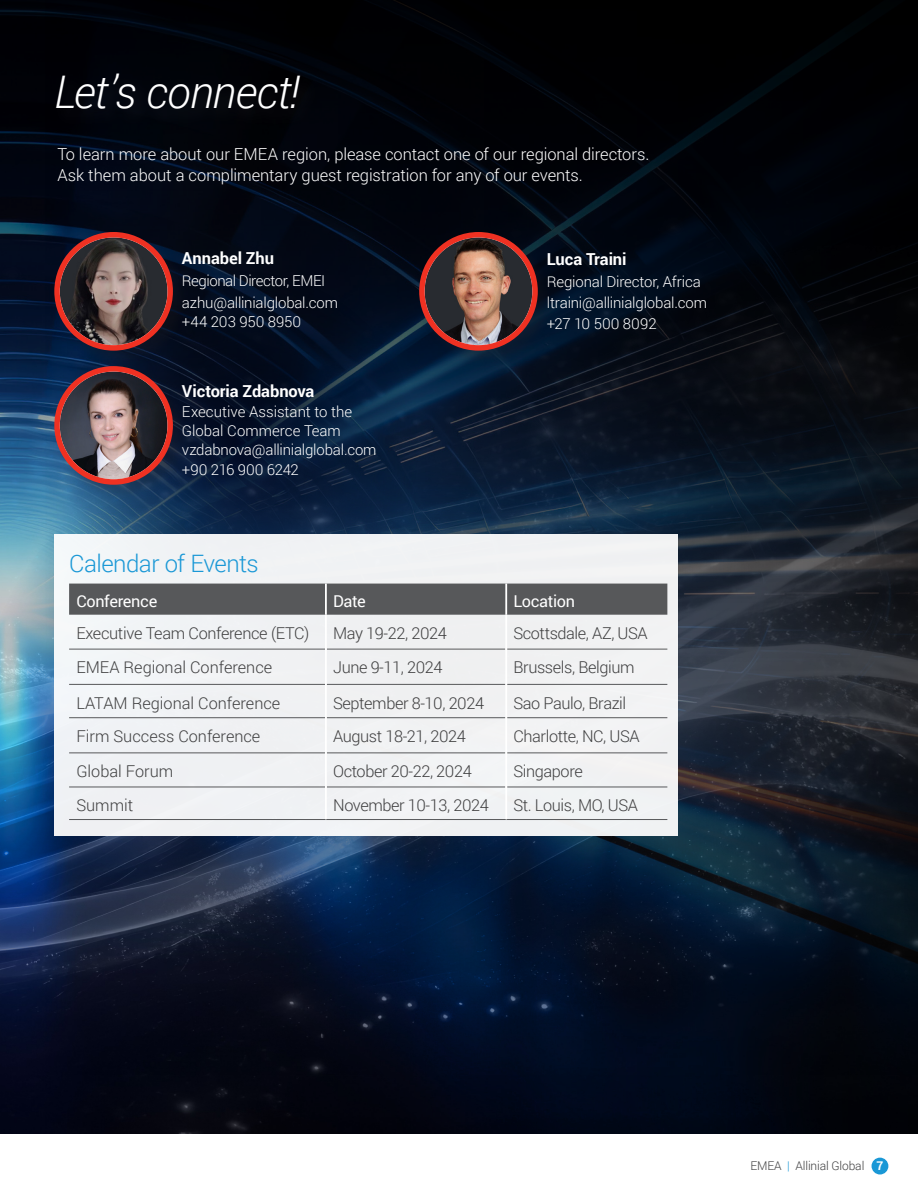
<style>
.page{position:relative;width:918px;height:1188px;background:#fff}
.page>*{position:absolute;margin:0;border:0;box-sizing:border-box;transform-origin:0 0}
.t1{font:italic 300 45px "Roboto";letter-spacing:-.02em;color:#fff}
.subhead{font:300 24px "Roboto";letter-spacing:-.025em;color:#1a98d6}
.subhead-2{font:300 16.5px/21px "Roboto";letter-spacing:-.005em;color:#fff}
.t2{font:700 16.5px "Roboto";letter-spacing:-.005em;color:#fff}
.Paragraph_Style_1{font:300 16.35px "Roboto";letter-spacing:-.025em;color:#3e3e3f}
.Paragraph_Style_1-2{font:300 16.35px "Roboto";color:#3e3e3f}
.subhead-3{font:16.35px "Roboto";letter-spacing:-.02em;color:#fff}
.t3{font:300 15px/19.5px "Roboto";letter-spacing:-.01em;color:#fff}
.t4{font:300 15px "Roboto";letter-spacing:-.03em;color:#fff}
.t5{font:300 12px "Roboto";letter-spacing:-.01em;color:#3e3e3f}
.s1{color:#1a98d6}
.s2{font-weight:700;color:#fff}
</style>
<div class="page">
<div style="left:872px;top:1158px;width:16px;height:16px;background:#1a98d6;border-radius:50%"></div>
<div style="left:45px;top:0;width:873px;height:1134px;background:#000001"></div>
<img style="left:0;top:49px;width:918px;height:1085px">
<div style="left:53px;top:365px;width:137px;height:137px;background:#231f20;opacity:.24"></div>
<svg style="left:57px;top:369px;width:113px;height:113px"></svg>
<img style="left:60px;top:372px;width:107px;height:107px;border-radius:54px">
<div style="left:54px;top:366px;width:119px;height:119px;border:5px solid #ef3122;border-radius:50%"></div>
<div style="left:54px;top:535px;width:623px;height:301px;background:#f0f2f4"></div>
<div style="left:69px;top:584px;width:598px;height:31px;background:#57585a"></div>
<hr style="left:69px;top:649px;width:256px;height:1px;background:#57585a">
<hr style="left:327px;top:649px;width:178px;height:1px;background:#57585a">
<hr style="left:507px;top:649px;width:160px;height:1px;background:#57585a">
<hr style="left:327px;top:684px;width:178px;height:1px;background:#57585a">
<hr style="left:507px;top:684px;width:160px;height:1px;background:#57585a">
<hr style="left:69px;top:717px;width:256px;height:1px;background:#57585a">
<hr style="left:327px;top:717px;width:178px;height:1px;background:#57585a">
<hr style="left:507px;top:717px;width:160px;height:1px;background:#57585a">
<hr style="left:69px;top:753px;width:256px;height:1px;background:#57585a">
<hr style="left:327px;top:753px;width:178px;height:1px;background:#57585a">
<hr style="left:507px;top:753px;width:160px;height:1px;background:#57585a">
<hr style="left:69px;top:787px;width:256px;height:1px;background:#57585a">
<hr style="left:327px;top:787px;width:178px;height:1px;background:#57585a">
<hr style="left:507px;top:787px;width:160px;height:1px;background:#57585a">
<hr style="left:69px;top:819px;width:257px;height:1px;background:#57585a">
<hr style="left:326px;top:819px;width:180px;height:1px;background:#57585a">
<hr style="left:506px;top:819px;width:161px;height:1px;background:#57585a">
<hr style="left:69px;top:684px;width:256px;height:1px;background:#57585a">
<hr style="left:505px;top:584px;width:2px;height:31px;background:#fff">
<hr style="left:505px;top:615px;width:2px;height:34px;background:#fff">
<hr style="left:505px;top:649px;width:2px;height:35px;background:#fff">
<hr style="left:505px;top:684px;width:2px;height:34px;background:#fff">
<hr style="left:505px;top:718px;width:2px;height:35px;background:#fff">
<hr style="left:505px;top:753px;width:2px;height:34px;background:#fff">
<hr style="left:505px;top:787px;width:2px;height:32px;background:#fff">
<hr style="left:325px;top:584px;width:2px;height:31px;background:#fff">
<hr style="left:325px;top:615px;width:2px;height:34px;background:#fff">
<hr style="left:325px;top:649px;width:2px;height:35px;background:#fff">
<hr style="left:325px;top:684px;width:2px;height:34px;background:#fff">
<hr style="left:325px;top:718px;width:2px;height:35px;background:#fff">
<hr style="left:325px;top:753px;width:2px;height:34px;background:#fff">
<hr style="left:325px;top:787px;width:2px;height:32px;background:#fff">
<div style="left:52px;top:70px;width:269px;height:59px;background:#02040a"></div>
<div style="left:53px;top:231px;width:137px;height:137px;background:#231f20;opacity:.24"></div>
<svg style="left:57px;top:235px;width:113px;height:113px"></svg>
<img style="left:60px;top:237px;width:107px;height:108px;border-radius:54px">
<div style="left:54px;top:232px;width:119px;height:119px;border:5px solid #ef3122;border-radius:50%"></div>
<div style="left:418px;top:231px;width:137px;height:137px;background:#231f20;opacity:.24"></div>
<svg style="left:422px;top:235px;width:113px;height:113px"></svg>
<img style="left:425px;top:237px;width:107px;height:108px;border-radius:54px">
<div style="left:419px;top:232px;width:119px;height:119px;border:5px solid #ef3122;border-radius:50%"></div>
<p class="t1" style="left:54px;top:60px;width:247px">Let’s connect!</p>
<p class="subhead-2" style="left:57px;top:143px;width:593px">To learn more about our EMEA region, please contact one of our regional directors.<br>Ask them about a complimentary guest registration for any of our events.</p>
<p class="t2" style="left:182px;top:246px;width:94px">Annabel Zhu</p>
<p class="t4" style="left:182px;top:270px;width:145px">Regional Director, EMEI</p>
<p class="t3" style="left:182px;top:292px;width:158px">azhu@allinialglobal.com +44 203 950 8950</p>
<p class="t2" style="left:182px;top:379px;width:134px">Victoria Zdabnova</p>
<p class="t3" style="left:182px;top:402px;width:172px">Executive Assistant to the</p>
<p class="t3" style="left:182px;top:421px;width:160px">Global Commerce Team</p>
<p class="t3" style="left:182px;top:440px;width:196px">vzdabnova@allinialglobal.com</p>
<p class="t3" style="left:182px;top:459px;width:118px">+90 216 900 6242</p>
<p class="t2" style="left:547px;top:248px;width:81px">Luca Traini</p>
<p class="t3" style="left:547px;top:272px;width:156px">Regional Director, Africa</p>
<p class="t3" style="left:547px;top:292px;width:162px">ltraini@allinialglobal.com</p>
<p class="t3" style="left:547px;top:313px;width:111px">+27 10 500 8092</p>
<p class="subhead" style="left:69px;top:547px;width:191px">Calendar of Events</p>
<p class="subhead-3" style="left:76px;top:590px;width:82px">Conference</p>
<p class="subhead-3" style="left:333px;top:590px;width:34px">Date</p>
<p class="subhead-3" style="left:514px;top:590px;width:63px">Location</p>
<p class="Paragraph_Style_1" style="left:76px;top:622px;width:234px">Executive Team Conference (ETC)</p>
<p class="Paragraph_Style_1" style="left:333px;top:622px;width:115px">May 19-22, 2024</p>
<p class="Paragraph_Style_1" style="left:514px;top:622px;width:136px">Scottsdale, AZ, USA</p>
<p class="Paragraph_Style_1-2" style="left:76px;top:656px;width:197px">EMEA Regional Conference</p>
<p class="Paragraph_Style_1" style="left:333px;top:656px;width:111px">June 9-11, 2024</p>
<p class="Paragraph_Style_1" style="left:514px;top:656px;width:123px">Brussels, Belgium</p>
<p class="Paragraph_Style_1-2" style="left:76px;top:692px;width:205px">LATAM Regional Conference</p>
<p class="Paragraph_Style_1" style="left:333px;top:692px;width:152px">September 8-10, 2024</p>
<p class="Paragraph_Style_1" style="left:514px;top:692px;width:114px">Sao Paulo, Brazil</p>
<p class="Paragraph_Style_1-2" style="left:76px;top:725px;width:186px">Firm Success Conference</p>
<p class="Paragraph_Style_1" style="left:333px;top:725px;width:134px">August 18-21, 2024</p>
<p class="Paragraph_Style_1" style="left:514px;top:725px;width:128px">Charlotte, NC, USA</p>
<p class="Paragraph_Style_1-2" style="left:76px;top:760px;width:99px">Global Forum</p>
<p class="Paragraph_Style_1" style="left:333px;top:760px;width:140px">October 20-22, 2024</p>
<p class="Paragraph_Style_1" style="left:514px;top:760px;width:71px">Singapore</p>
<p class="Paragraph_Style_1" style="left:76px;top:794px;width:58px">Summit</p>
<p class="Paragraph_Style_1" style="left:333px;top:794px;width:157px">November 10-13, 2024</p>
<p class="Paragraph_Style_1" style="left:514px;top:794px;width:126px">St. Louis, MO, USA</p>
<p class="t5" style="left:750px;top:1158px;width:134px">EMEA <span class="s1">|</span> Allinial Global <span class="s2">7</span></p>
</div>
